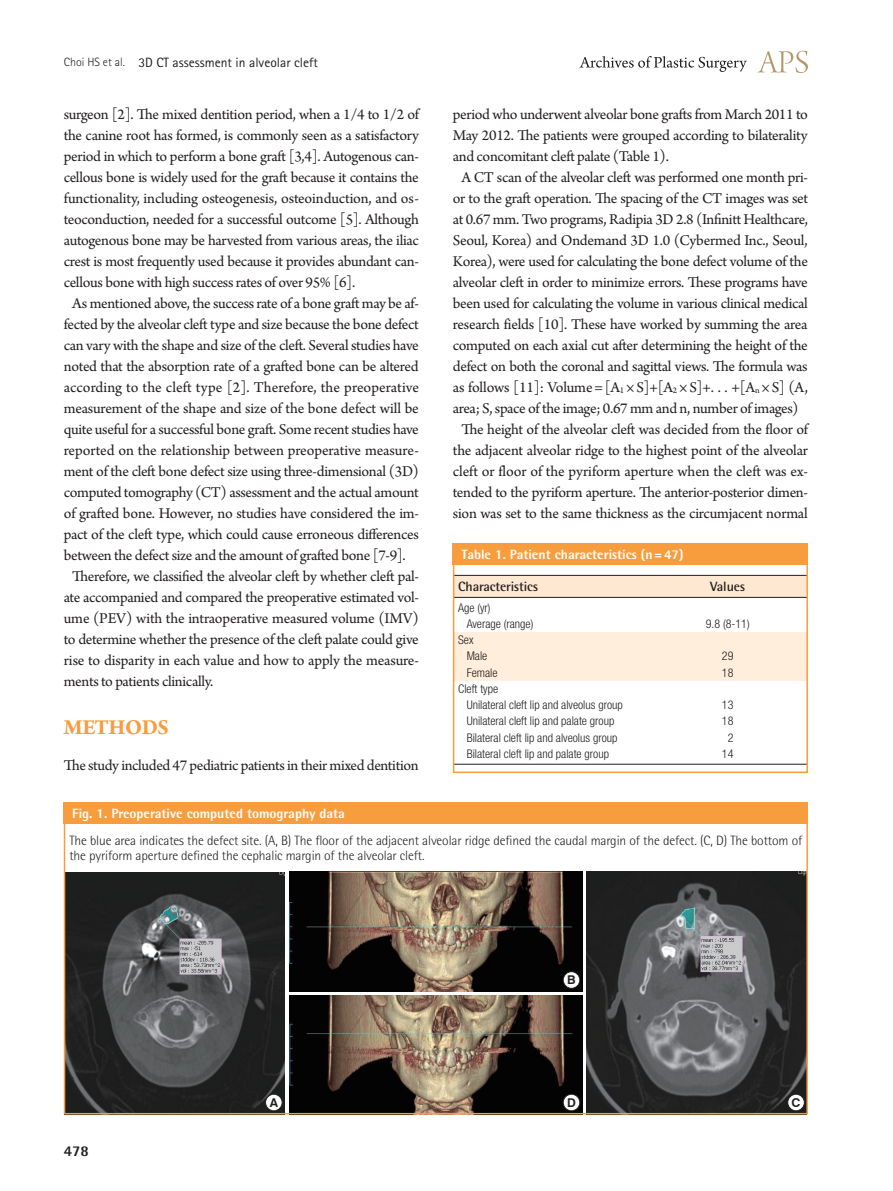
<style>
.page{position:relative;width:893px;height:1191px;background:#fff}
.page>*{position:absolute;margin:0;border:0;box-sizing:border-box;transform-origin:0 0}
.t1{font:700 22.5px "Arno Pro";letter-spacing:-.02em;color:#f89d3d}
.t2{font:15.75px "Arno Pro";letter-spacing:-.02em;color:#231f20}
.t3{font:15.75px "Arno Pro";letter-spacing:.005em;color:#231f20}
.t4{font:800 15px "Rotis Semi Sans Std";color:#231f20}
.t5{font:300 13.5px/15px "Rotis Semi Sans Std";letter-spacing:-.01em;color:#231f20}
.t6{font:800 13.5px "Rotis Semi Sans Std";color:#fff}
.t7{font:13.5px "Rotis Sans Serif Std";color:#231f20}
.t8{font:700 13.5px "Rotis Semi Sans Std";letter-spacing:-.01em;color:#231f20}
.t9{font:700 12.15px "Swiss 721 BT";color:#231f20}
.t10{font:300 condensed 12px/16.2px "Helvetica Neue LT Std";color:#231f20}
.s1{font-weight:300;font-size:12px}
.s2{font-size:9.15px}
</style>
<div class="page">
<svg style="left:757px;top:51px;width:51px;height:22px"></svg>
<svg style="left:579px;top:56px;width:168px;height:16px"></svg>
<div style="left:456px;top:576px;width:349px;height:21px;background:#fee8d1"></div>
<div style="left:456px;top:632px;width:349px;height:49px;background:#feeedb"></div>
<hr style="left:454px;top:575px;width:194px;height:1px;background:#231f20">
<hr style="left:648px;top:575px;width:159px;height:1px;background:#231f20">
<hr style="left:454px;top:597px;width:194px;height:1px;background:#231f20">
<hr style="left:648px;top:597px;width:159px;height:1px;background:#231f20">
<hr style="left:454px;top:764px;width:194px;height:1px;background:#231f20">
<hr style="left:648px;top:764px;width:159px;height:1px;background:#231f20">
<div style="left:453px;top:543px;width:355px;height:21px;background:#f89d3d"></div>
<img style="left:67px;top:872px;width:218px;height:239px">
<img style="left:289px;top:872px;width:294px;height:119px">
<img style="left:289px;top:995px;width:294px;height:116px">
<img style="left:587px;top:872px;width:218px;height:239px">
<div style="left:266px;top:1094px;width:16px;height:16px;background:#fff;border-radius:50%"></div>
<div style="left:265px;top:1094px;width:17px;height:17px;border:1px solid #231f20;border-radius:50%"></div>
<div style="left:563px;top:1094px;width:17px;height:16px;background:#fff;border-radius:50%"></div>
<div style="left:563px;top:1094px;width:17px;height:17px;border:1px solid #231f20;border-radius:50%"></div>
<div style="left:563px;top:971px;width:17px;height:17px;background:#fff;border-radius:50%"></div>
<div style="left:563px;top:971px;width:17px;height:17px;border:1px solid #231f20;border-radius:50%"></div>
<div style="left:788px;top:1094px;width:16px;height:16px;background:#fff;border-radius:50%"></div>
<div style="left:787px;top:1094px;width:17px;height:17px;border:1px solid #231f20;border-radius:50%"></div>
<div style="left:64px;top:802px;width:744px;height:21px;background:#f89d3d"></div>
<div style="left:64px;top:802px;width:744px;height:312px;border:2px solid #f89d3d"></div>
<div style="left:453px;top:543px;width:355px;height:230px;border:2px solid #f89d3d"></div>
<p class="t7" style="left:64px;top:54px;width:256px"><span class="s1">Choi HS et al.</span> 3D CT assessment in alveolar cleft</p>
<p class="t2" style="left:64px;top:105px;width:357px">surgeon [2]. The mixed dentition period, when a 1/4 to 1/2 of</p>
<p class="t2" style="left:64px;top:126px;width:357px">the canine root has formed, is commonly seen as a satisfactory</p>
<p class="t2" style="left:64px;top:147px;width:357px">period in which to perform a bone graft [3,4]. Autogenous can-</p>
<p class="t2" style="left:64px;top:168px;width:357px">cellous bone is widely used for the graft because it contains the</p>
<p class="t2" style="left:64px;top:189px;width:357px">functionality, including osteogenesis, osteoinduction, and os-</p>
<p class="t2" style="left:64px;top:210px;width:357px">teoconduction, needed for a successful outcome [5]. Although</p>
<p class="t2" style="left:64px;top:231px;width:356px">autogenous bone may be harvested from various areas, the iliac</p>
<p class="t2" style="left:64px;top:252px;width:357px">crest is most frequently used because it provides abundant can-</p>
<p class="t2" style="left:64px;top:273px;width:293px">cellous bone with high success rates of over 95% [6].</p>
<p class="t2" style="left:72px;top:294px;width:348px">As mentioned above, the success rate of a bone graft may be af-</p>
<p class="t2" style="left:64px;top:315px;width:356px">fected by the alveolar cleft type and size because the bone defect</p>
<p class="t2" style="left:64px;top:336px;width:357px">can vary with the shape and size of the cleft. Several studies have</p>
<p class="t2" style="left:64px;top:357px;width:356px">noted that the absorption rate of a grafted bone can be altered</p>
<p class="t3" style="left:64px;top:378px;width:357px">according to the cleft type [2]. Therefore, the preoperative</p>
<p class="t2" style="left:64px;top:399px;width:357px">measurement of the shape and size of the bone defect will be</p>
<p class="t2" style="left:64px;top:420px;width:357px">quite useful for a successful bone graft. Some recent studies have</p>
<p class="t2" style="left:64px;top:441px;width:357px">reported on the relationship between preoperative measure-</p>
<p class="t2" style="left:64px;top:462px;width:357px">ment of the cleft bone defect size using three-dimensional (3D)</p>
<p class="t2" style="left:64px;top:483px;width:357px">computed tomography (CT) assessment and the actual amount</p>
<p class="t2" style="left:64px;top:504px;width:357px">of grafted bone. However, no studies have considered the im-</p>
<p class="t2" style="left:64px;top:525px;width:357px">pact of the cleft type, which could cause erroneous differences</p>
<p class="t2" style="left:64px;top:546px;width:344px">between the defect size and the amount of grafted bone [7-9].</p>
<p class="t2" style="left:72px;top:567px;width:348px">Therefore, we classified the alveolar cleft by whether cleft pal-</p>
<p class="t2" style="left:64px;top:588px;width:357px">ate accompanied and compared the preoperative estimated vol-</p>
<p class="t2" style="left:64px;top:609px;width:357px">ume (PEV) with the intraoperative measured volume (IMV)</p>
<p class="t2" style="left:64px;top:630px;width:357px">to determine whether the presence of the cleft palate could give</p>
<p class="t2" style="left:64px;top:651px;width:357px">rise to disparity in each value and how to apply the measure-</p>
<p class="t2" style="left:64px;top:672px;width:151px">ments to patients clinically.</p>
<h1 class="t1" style="left:64px;top:714px;width:107px">METHODS</h1>
<p class="t2" style="left:64px;top:756px;width:356px">The study included 47 pediatric patients in their mixed dentition</p>
<p class="t2" style="left:453px;top:105px;width:356px">period who underwent alveolar bone grafts from March 2011 to</p>
<p class="t2" style="left:453px;top:126px;width:356px">May 2012. The patients were grouped according to bilaterality</p>
<p class="t2" style="left:453px;top:147px;width:218px">and concomitant cleft palate (Table 1).</p>
<p class="t2" style="left:461px;top:168px;width:348px">A CT scan of the alveolar cleft was performed one month pri-</p>
<p class="t2" style="left:453px;top:189px;width:357px">or to the graft operation. The spacing of the CT images was set</p>
<p class="t2" style="left:453px;top:210px;width:357px">at 0.67 mm. Two programs, Radipia 3D 2.8 (Infinitt Healthcare,</p>
<p class="t2" style="left:453px;top:231px;width:356px">Seoul, Korea) and Ondemand 3D 1.0 (Cybermed Inc., Seoul,</p>
<p class="t2" style="left:453px;top:252px;width:357px">Korea), were used for calculating the bone defect volume of the</p>
<p class="t2" style="left:453px;top:273px;width:356px">alveolar cleft in order to minimize errors. These programs have</p>
<p class="t2" style="left:453px;top:294px;width:357px">been used for calculating the volume in various clinical medical</p>
<p class="t2" style="left:453px;top:315px;width:356px">research fields [10]. These have worked by summing the area</p>
<p class="t2" style="left:453px;top:336px;width:357px">computed on each axial cut after determining the height of the</p>
<p class="t2" style="left:453px;top:357px;width:356px">defect on both the coronal and sagittal views. The formula was</p>
<p class="t2" style="left:453px;top:378px;width:357px">as follows [11]: Volume = [A<span class="s2">1</span> × S]+[A<span class="s2">2</span> × S]+. . . +[A<span class="s2">n</span> × S] (A,</p>
<p class="t2" style="left:453px;top:399px;width:347px">area; S, space of the image; 0.67 mm and n, number of images)</p>
<p class="t2" style="left:461px;top:420px;width:348px">The height of the alveolar cleft was decided from the floor of</p>
<p class="t2" style="left:453px;top:441px;width:357px">the adjacent alveolar ridge to the highest point of the alveolar</p>
<p class="t2" style="left:453px;top:462px;width:357px">cleft or floor of the pyriform aperture when the cleft was ex-</p>
<p class="t2" style="left:453px;top:483px;width:357px">tended to the pyriform aperture. The anterior-posterior dimen-</p>
<p class="t2" style="left:453px;top:504px;width:356px">sion was set to the same thickness as the circumjacent normal</p>
<p class="t6" style="left:461px;top:545px;width:224px">Table 1. Patient characteristics (n=47)</p>
<p class="t8" style="left:458px;top:578px;width:82px">Characteristics</p>
<p class="t8" style="left:710px;top:578px;width:37px">Values</p>
<p class="t10" style="left:467px;top:599px;width:68px;text-indent:-9px">Age (yr)<br>Average (range)</p>
<p class="t10" style="left:706px;top:615px;width:45px">9.8 (8-11)</p>
<p class="t10" style="left:467px;top:631px;width:22px;text-indent:-9px">Sex<br>Male</p>
<p class="t10" style="left:722px;top:648px;width:13px">29</p>
<p class="t10" style="left:467px;top:664px;width:32px">Female</p>
<p class="t10" style="left:722px;top:664px;width:13px">18</p>
<p class="t10" style="left:467px;top:680px;width:158px;text-indent:-9px">Cleft type<br>Unilateral cleft lip and alveolus group</p>
<p class="t10" style="left:722px;top:696px;width:13px">13</p>
<p class="t10" style="left:467px;top:713px;width:149px">Unilateral cleft lip and palate group</p>
<p class="t10" style="left:722px;top:713px;width:13px">18</p>
<p class="t10" style="left:467px;top:729px;width:152px">Bilateral cleft lip and alveolus group</p>
<p class="t10" style="left:728px;top:729px;width:7px">2</p>
<p class="t10" style="left:467px;top:745px;width:144px">Bilateral cleft lip and palate group</p>
<p class="t10" style="left:722px;top:745px;width:13px">14</p>
<p class="t6" style="left:72px;top:804px;width:274px">Fig. 1. Preoperative computed tomography data</p>
<p class="t5" style="left:69px;top:833px;width:734px">The blue area indicates the defect site. (A, B) The floor of the adjacent alveolar ridge defined the caudal margin of the defect. (C, D) The bottom of the pyriform aperture defined the cephalic margin of the alveolar cleft.</p>
<p class="t4" style="left:64px;top:1141px;width:27px">478</p>
<p class="t9" style="left:567px;top:972px;width:10px">B</p>
<p class="t9" style="left:270px;top:1095px;width:10px">A</p>
<p class="t9" style="left:567px;top:1095px;width:10px">D</p>
<p class="t9" style="left:791px;top:1095px;width:10px">C</p>
</div>
